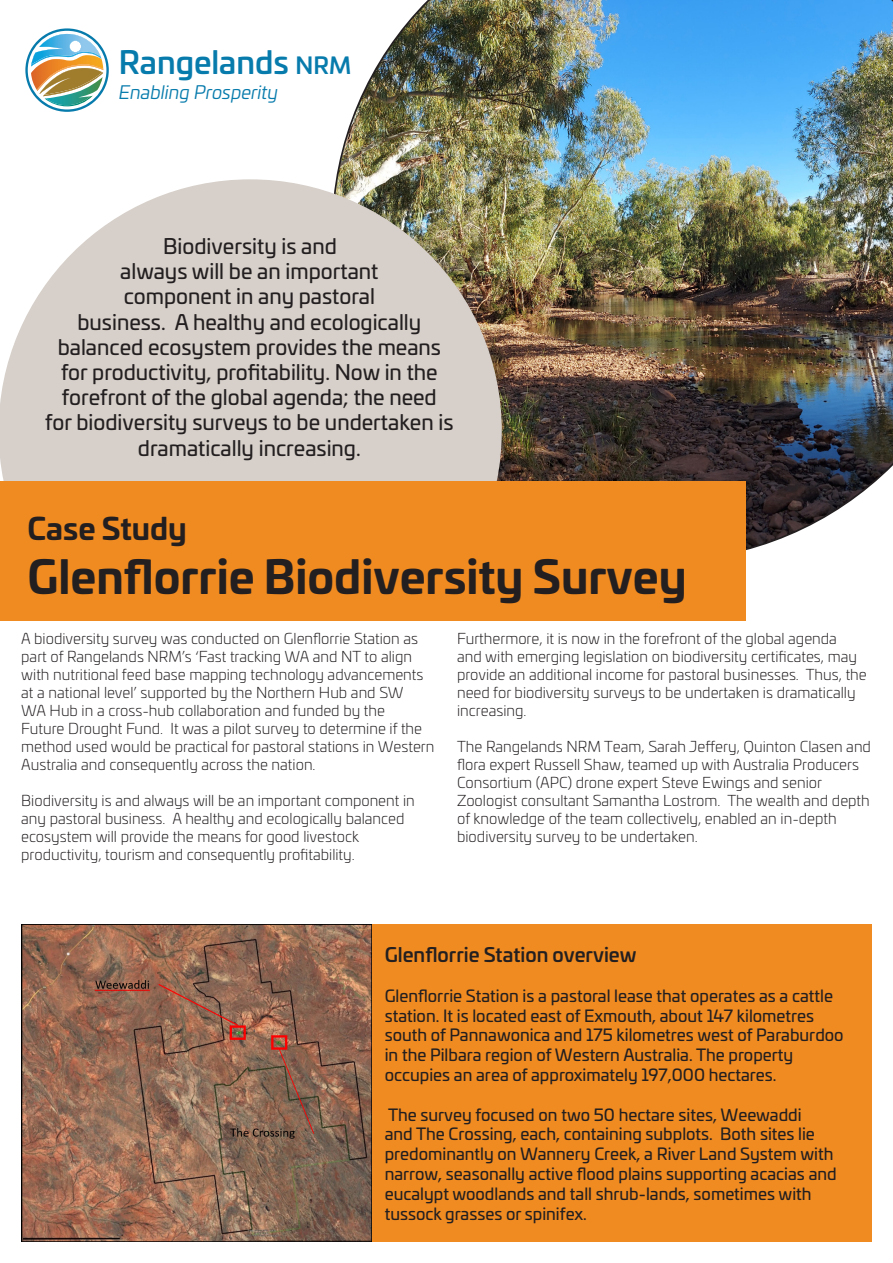
<style>
.page{position:relative;width:893px;height:1263px;background:#fff}
.page>*{position:absolute;margin:0;border:0;box-sizing:border-box;transform-origin:0 0}
.t1{font:700 45px "Univia Pro";color:#231f20}
.t2{font:500 31.2px "Univia Pro";color:#077bac}
.t3{font:700 30px "Univia Pro";color:#231f20}
.t4{font:21px/25.2px "Univia Pro";color:#231f20;text-align:center}
.t5{font:500 19.5px "Univia Pro";color:#231f20}
.t6{font:italic 18.45px "Univia Pro";color:#077bac}
.t7{font:16.5px/19.8px "Univia Pro";color:#231f20}
.t8{font:300 15px/18px "Univia Pro";color:#231f20}
.s1{font-size:22.95px}
</style>
<div class="page">
<img style="left:336px;top:0;width:557px;height:561px">
<svg style="left:0;top:179px;width:502px;height:302px"></svg>
<svg style="left:25px;top:28px;width:84px;height:84px"></svg>
<div style="left:0;top:481px;width:745px;height:140px;background:#f08b21"></div>
<div style="left:372px;top:924px;width:500px;height:318px;background:#f08b21"></div>
<img style="left:21px;top:924px;width:351px;height:318px">
<p class="t2" style="left:119px;top:39px;width:234px">Rangelands <span class="s1">NRM</span></p>
<p class="t6" style="left:119px;top:79px;width:161px">Enabling Prosperity</p>
<p class="t4" style="left:45px;top:233px;width:410px">Biodiversity is and<br>always will be an important<br>component in any pastoral<br>business. A healthy and ecologically balanced ecosystem provides the means for productivity, profitability. Now in the forefront of the global agenda; the need<br>for biodiversity surveys to be undertaken is dramatically increasing.</p>
<p class="t3" style="left:28px;top:505px;width:161px">Case Study</p>
<p class="t1" style="left:28px;top:541px;width:661px">Glenflorrie Biodiversity Survey</p>
<p class="t8" style="left:21px;top:628px;width:415px">A biodiversity survey was conducted on Glenflorrie Station as part of Rangelands NRM’s ‘Fast tracking WA and NT to align with nutritional feed base mapping technology advancements at a national level’ supported by the Northern Hub and SW<br>WA Hub in a cross-hub collaboration and funded by the<br>Future Drought Fund. It was a pilot survey to determine if the method used would be practical for pastoral stations in Western Australia and consequently across the nation.</p>
<p class="t8" style="left:21px;top:790px;width:395px">Biodiversity is and always will be an important component in any pastoral business. A healthy and ecologically balanced ecosystem will provide the means for good livestock productivity, tourism and consequently profitability.</p>
<p class="t8" style="left:457px;top:628px;width:411px">Furthermore, it is now in the forefront of the global agenda<br>and with emerging legislation on biodiversity certificates, may provide an additional income for pastoral businesses. Thus, the need for biodiversity surveys to be undertaken is dramatically increasing.</p>
<p class="t8" style="left:457px;top:736px;width:415px">The Rangelands NRM Team, Sarah Jeffery, Quinton Clasen and flora expert Russell Shaw, teamed up with Australia Producers Consortium (APC) drone expert Steve Ewings and senior Zoologist consultant Samantha Lostrom. The wealth and depth of knowledge of the team collectively, enabled an in-depth biodiversity survey to be undertaken.</p>
<p class="t5" style="left:385px;top:940px;width:253px">Glenflorrie Station overview</p>
<p class="t7" style="left:385px;top:985px;width:460px">Glenflorrie Station is a pastoral lease that operates as a cattle station. It is located east of Exmouth, about 147 kilometres south of Pannawonica and 175 kilometres west of Paraburdoo in the Pilbara region of Western Australia. The property occupies an area of approximately 197,000 hectares.</p>
<p class="t7" style="left:385px;top:1104px;width:453px">The survey focused on two 50 hectare sites, Weewaddi<br>and The Crossing, each, containing subplots. Both sites lie predominantly on Wannery Creek, a River Land System with narrow, seasonally active flood plains supporting acacias and eucalypt woodlands and tall shrub-lands, sometimes with tussock grasses or spinifex.</p>
</div>
